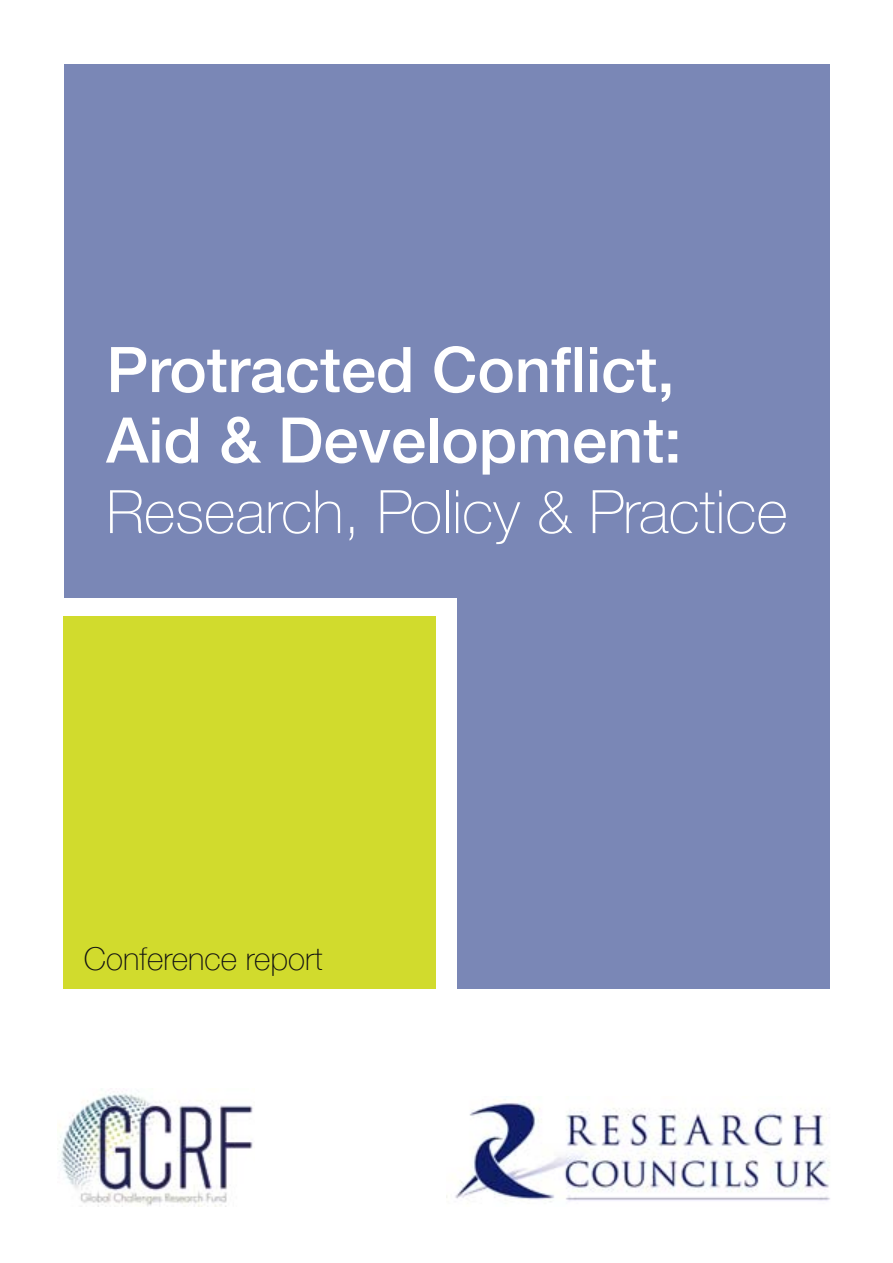
<style>
.page{position:relative;width:893px;height:1263px;background:#fff}
.page>*{position:absolute;margin:0;border:0;box-sizing:border-box;transform-origin:0 0}
.t1{font:500 63px/70.5px "Helvetica Neue";color:#fff}
.t2{font:100 60px "Helvetica Neue";color:#fff}
.t3{font:100 31.5px "Helvetica Neue";color:#121212}
</style>
<div class="page">
<div style="left:64px;top:64px;width:487px;height:533px;background:#7a87b6"></div>
<div style="left:64px;top:617px;width:372px;height:372px;background:#d1db2d"></div>
<div style="left:457px;top:64px;width:372px;height:925px;background:#7a87b6"></div>
<img style="left:446px;top:1096px;width:384px;height:106px">
<img style="left:57px;top:1089px;width:196px;height:117px">
<p class="t1" style="left:106px;top:329px;width:577px">Protracted Conflict,<br>Aid &amp; Development:</p>
<p class="t2" style="left:106px;top:466px;width:683px">Research, Policy &amp; Practice</p>
<p class="t3" style="left:84px;top:935px;width:240px">Conference report</p>
</div>
